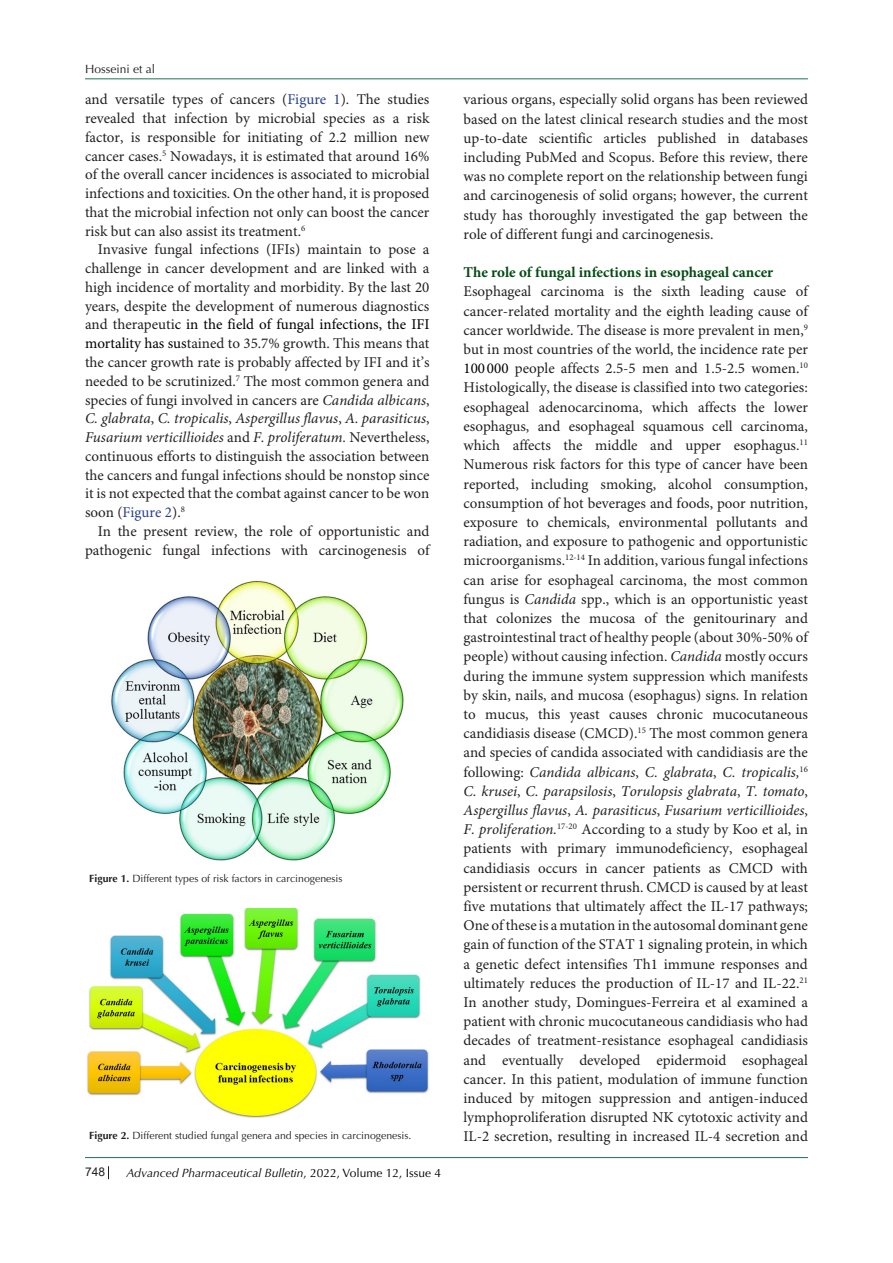
<style>
.page{position:relative;width:893px;height:1263px;background:#fff}
.page>*{position:absolute;margin:0;border:0;box-sizing:border-box;transform-origin:0 0}
.t1{font:15px/19.2px "Minion Pro";color:#231f20;text-align:justify}
.t2{font:700 15px "Minion Pro";color:#054b14}
.t3{font:italic 12px "Optima LT Std";color:#000}
.t4{font:12px "Optima LT Std";color:#231f20}
.t5{font:12px "Arial";color:#231f20}
.t6{font:10.5px "Optima LT Std";color:#231f20}
.s1{color:#253f8e}
.s2{color:#000}
.s3{font-style:italic}
.s4{font-weight:700}
.s5{font-style:normal}
</style>
<div class="page">
<svg style="left:108px;top:1166px;width:1px;height:13px"></svg>
<hr style="left:85px;top:1157px;width:723px;height:1px;background:#1e7252">
<hr style="left:85px;top:78px;width:723px;height:1px;background:#1e7252">
<img style="left:111px;top:581px;width:293px;height:280px">
<img style="left:86px;top:908px;width:343px;height:209px">
<p class="t4" style="left:85px;top:62px;width:72px">Hosseini et al</p>
<p class="t1" style="left:85px;top:91px;width:346px;line-height:18.8px">and versatile types of cancers (<span class="s1">Figure 1</span>). The studies revealed that infection by microbial species as a risk factor, is responsible for initiating of 2.2 million new cancer cases.<sup>5</sup> Nowadays, it is estimated that around 16% of the overall cancer incidences is associated to microbial infections and toxicities. On the other hand, it is proposed that the microbial infection not only can boost the cancer risk but can also assist its treatment.<sup>6</sup></p>
<p class="t1" style="left:85px;top:241px;width:346px;line-height:18.8px;text-indent:13px">Invasive fungal infections (IFIs) maintain to pose a challenge in cancer development and are linked with a high incidence of mortality and morbidity. By the last 20 years, despite the development of numerous diagnostics and therapeuti<span class="s2">c in the field of fungal infections, the IFI mortality has sus</span>tained to 35.7% growth. This means that the cancer growth rate is probably affected by IFI and it’s needed to be scrutinized.<sup>7</sup> The most common genera and species of fungi involved in cancers are <span class="s3">Candida albicans</span>, <span class="s3">C. glabrata</span>, <span class="s3">C. tropicalis</span>, <span class="s3">Aspergillus flavus</span>, <span class="s3">A. parasiticus</span>, <span class="s3">Fusarium verticillioides</span> and <span class="s3">F. proliferatum.</span> Nevertheless, continuous efforts to distinguish the association between the cancers and fungal infections should be nonstop since it is not expected that the combat against cancer to be won soon (<span class="s1">Figure 2</span>).<sup>8</sup></p>
<p class="t1" style="left:85px;top:522px;width:346px;line-height:18.8px;text-align:right">In the present review, the role of opportunistic and pathogenic fungal infections with carcinogenesis of</p>
<p class="t6" style="left:89px;top:872px;width:255px"><span class="s4">Figure 1.</span> Different types of risk factors in carcinogenesis</p>
<p class="t6" style="left:89px;top:1129px;width:324px"><span class="s4">Figure 2.</span> Different studied fungal genera and species in carcinogenesis.</p>
<p class="t5" style="left:85px;top:1163px;width:22px">748</p>
<p class="t3" style="left:126px;top:1165px;width:316px">Advanced Pharmaceutical Bulletin<span class="s5">, 2022, Volume 12, Issue 4</span></p>
<p class="t1" style="left:463px;top:91px;width:346px">various organs, especially solid organs has been reviewed based on the latest clinical research studies and the most up-to-date scientific articles published in databases including PubMed and Scopus. Before this review, there was no complete report on the relationship between fungi and carcinogenesis of solid organs; however, the current study has thoroughly investigated the gap between the role of different fungi and carcinogenesis.</p>
<p class="t2" style="left:463px;top:262px;width:311px">The role of fungal infections in esophageal cancer</p>
<p class="t1" style="left:463px;top:283px;width:346px">Esophageal carcinoma is the sixth leading cause of cancer-related mortality and the eighth leading cause of cancer worldwide. The disease is more prevalent in men,<sup>9 </sup>but in most countries of the world, the incidence rate per <span class="s2">100 000</span> people affects 2.5-5 men and 1.5-2.5 women.<sup>10<br></sup>Histologically, the disease is classified into two categories: esophageal adenocarcinoma, which affects the lower esophagus, and esophageal squamous cell carcinoma, which affects the middle and upper esophagus.<sup>11<br></sup>Numerous risk factors for this type of cancer have been reported, including smoking, alcohol consumption, consumption of hot beverages and foods, poor nutrition, exposure to chemicals, environmental pollutants and radiation, and exposure to pathogenic and opportunistic microorganisms.<sup>12-14</sup> In addition, various fungal infections can arise for esophageal carcinoma, the most common fungus is <span class="s3">Candida</span> spp., which is an opportunistic yeast that colonizes the mucosa of the genitourinary and gastrointestinal tract of healthy people (about 30%-50% of people) without causing infection. <span class="s3">Candida</span> mostly occurs during the immune system suppression which manifests by skin, nails, and mucosa (esophagus) signs. In relation to mucus, this yeast causes chronic mucocutaneous candidiasis disease (CMCD).<sup>15</sup> The most common genera and species of candida associated with candidiasis are the following: <span class="s3">Candida albicans</span>, <span class="s3">C. glabrata</span>, <span class="s3">C. tropicalis,</span><sup>16<br></sup><span class="s3">C. krusei</span>, <span class="s3">C. parapsilosis</span>, <span class="s3">Torulopsis glabrata</span>, <span class="s3">T. tomato</span>, <span class="s3">Aspergillus flavus</span>, <span class="s3">A. parasiticus</span>, <span class="s3">Fusarium verticillioides</span>, <span class="s3">F. proliferation.</span><sup>17-20</sup> According to a study by Koo et al, in patients with primary immunodeficiency, esophageal candidiasis occurs in cancer patients as CMCD with persistent or recurrent thrush. CMCD is caused by at least five mutations that ultimately affect the IL-17 pathways; One of these is a mutation in the autosomal dominant gene gain of function of the STAT 1 signaling protein, in which a genetic defect intensifies Th1 immune responses and ultimately reduces the production of IL-17 and IL-22.<sup>21<br></sup>In another study, Domingues-Ferreira et al examined a patient with chronic mucocutaneous candidiasis who had decades of treatment-resistance esophageal candidiasis and eventually developed epidermoid esophageal cancer. In this patient, modulation of immune function induced by mitogen suppression and antigen-induced lymphoproliferation disrupted NK cytotoxic activity and IL-2 secretion, resulting in increased IL-4 secretion and</p>
</div>
